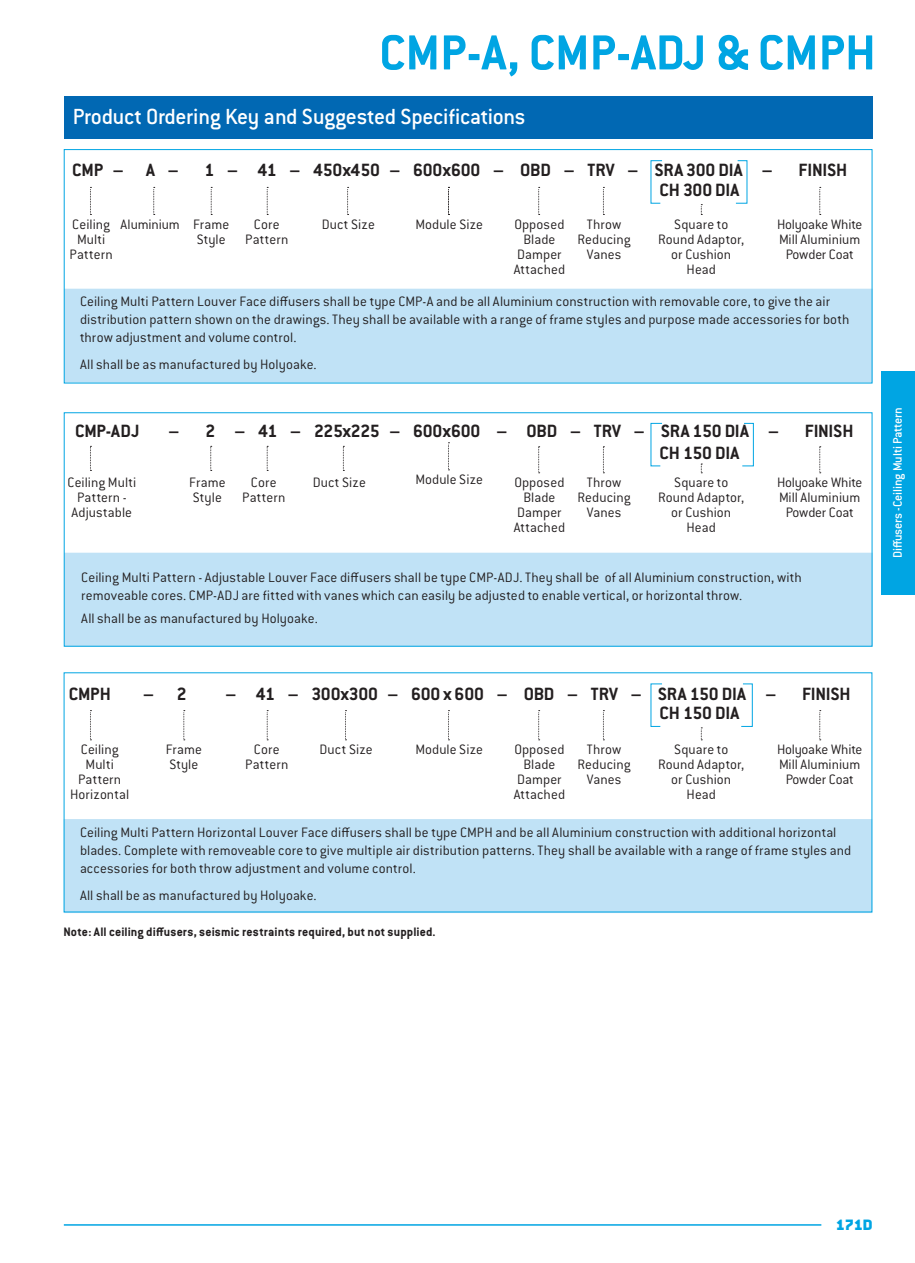
<style>
.page{position:relative;width:915px;height:1263px;background:#fff}
.page>*{position:absolute;margin:0;border:0;box-sizing:border-box;transform-origin:0 0}
.t1{font:700 54px "Conduit ITC";letter-spacing:.005em;color:#00a5e3}
.t2{font:24px "Conduit ITC Medium";letter-spacing:-.015em;color:#fff}
.t3{font:700 19.5px "Conduit ITC";letter-spacing:-.01em;color:#231f20}
.t4{font:16.5px "Conduit ITC Black";color:#00a5e3}
.t5{font:15px/15px "Conduit ITC Light";letter-spacing:.005em;color:#231f20;text-align:center}
.t6{font:700 13.5px "Conduit ITC";letter-spacing:.01em;color:#231f20}
.t7{font:13.5px "Conduit ITC Medium";letter-spacing:-.01em;color:#fff}
</style>
<div class="page">
<div style="left:881px;top:371px;width:33px;height:224px;background:#00a5e3"></div>
<hr style="left:64px;top:1224px;width:757px;height:2px;background:#00a5e3">
<div style="left:64px;top:819px;width:808px;height:94px;background:#c0e2f6"></div>
<svg style="left:650px;top:683px;width:12px;height:44px"></svg>
<svg style="left:741px;top:683px;width:11px;height:44px"></svg>
<svg style="left:819px;top:710px;width:1px;height:30px"></svg>
<svg style="left:603px;top:710px;width:1px;height:30px"></svg>
<svg style="left:538px;top:710px;width:1px;height:30px"></svg>
<svg style="left:448px;top:710px;width:1px;height:30px"></svg>
<svg style="left:345px;top:710px;width:1px;height:30px"></svg>
<svg style="left:267px;top:710px;width:1px;height:30px"></svg>
<svg style="left:183px;top:710px;width:2px;height:30px"></svg>
<svg style="left:90px;top:710px;width:1px;height:30px"></svg>
<svg style="left:700px;top:727px;width:2px;height:13px"></svg>
<svg style="left:650px;top:160px;width:12px;height:44px"></svg>
<svg style="left:735px;top:160px;width:12px;height:44px"></svg>
<div style="left:64px;top:289px;width:808px;height:94px;background:#c0e2f6"></div>
<svg style="left:819px;top:187px;width:1px;height:28px"></svg>
<svg style="left:603px;top:187px;width:1px;height:28px"></svg>
<svg style="left:538px;top:187px;width:1px;height:28px"></svg>
<svg style="left:448px;top:187px;width:1px;height:28px"></svg>
<svg style="left:347px;top:187px;width:1px;height:28px"></svg>
<svg style="left:267px;top:187px;width:1px;height:28px"></svg>
<svg style="left:211px;top:187px;width:1px;height:28px"></svg>
<svg style="left:153px;top:187px;width:2px;height:28px"></svg>
<svg style="left:90px;top:187px;width:1px;height:28px"></svg>
<svg style="left:700px;top:204px;width:2px;height:11px"></svg>
<div style="left:64px;top:149px;width:808px;height:234px;border:1px solid #00a5e3"></div>
<div style="left:64px;top:96px;width:808px;height:43px;background:#0168b3"></div>
<svg style="left:448px;top:442px;width:1px;height:28px"></svg>
<svg style="left:650px;top:423px;width:12px;height:44px"></svg>
<svg style="left:742px;top:423px;width:11px;height:44px"></svg>
<svg style="left:819px;top:446px;width:1px;height:27px"></svg>
<svg style="left:603px;top:446px;width:1px;height:27px"></svg>
<svg style="left:538px;top:446px;width:1px;height:27px"></svg>
<svg style="left:700px;top:464px;width:2px;height:9px"></svg>
<svg style="left:90px;top:446px;width:1px;height:25px"></svg>
<svg style="left:210px;top:446px;width:2px;height:25px"></svg>
<svg style="left:267px;top:446px;width:1px;height:25px"></svg>
<svg style="left:343px;top:446px;width:1px;height:25px"></svg>
<div style="left:64px;top:553px;width:808px;height:94px;background:#c0e2f6"></div>
<div style="left:64px;top:412px;width:808px;height:235px;border:1px solid #00a5e3"></div>
<h1 class="t1" style="left:379px;top:20px;width:498px">CMP-A, CMP-ADJ &amp; CMPH</h1>
<h2 class="t2" style="left:73px;top:102px;width:454px">Product Ordering Key and Suggested Specifications</h2>
<h3 class="t3" style="left:72px;top:159px;width:108px">CMP – A –</h3>
<h3 class="t3" style="left:204px;top:159px;width:569px">1 – 41 – 450x450 – 600x600 – OBD – TRV – SRA 300 DIA –</h3>
<h3 class="t3" style="left:798px;top:159px;width:50px">FINISH</h3>
<p class="t5" style="left:72px;top:216px;width:109px">Ceiling Aluminium</p>
<p class="t5" style="left:77px;top:231px;width:30px">Multi</p>
<p class="t5" style="left:70px;top:246px;width:45px">Pattern</p>
<p class="t5" style="left:193px;top:216px;width:38px;text-align:left">Frame<br>Style</p>
<p class="t5" style="left:254px;top:216px;width:27px">Core</p>
<p class="t5" style="left:321px;top:216px;width:55px">Duct Size</p>
<p class="t5" style="left:415px;top:216px;width:69px">Module Size</p>
<p class="t5" style="left:245px;top:231px;width:45px">Pattern</p>
<p class="t5" style="left:513px;top:216px;width:53px">Opposed<br>Blade<br>Damper<br>Attached</p>
<p class="t5" style="left:577px;top:216px;width:55px">Throw<br>Reducing<br>Vanes</p>
<h3 class="t3" style="left:659px;top:178px;width:81px">CH 300 DIA</h3>
<p class="t5" style="left:658px;top:216px;width:88px">Square to<br>Round Adaptor, or Cushion<br>Head</p>
<p class="t5" style="left:776px;top:216px;width:87px">Holyoake White<br>Mill Aluminium<br>Powder Coat</p>
<p class="t5" style="left:80px;top:292px;width:770px;line-height:18px;text-align:left">Ceiling Multi Pattern Louver Face diffusers shall be type CMP-A and be all Aluminium construction with removable core, to give the air distribution pattern shown on the drawings. They shall be available with a range of frame styles and purpose made accessories for both throw adjustment and volume control.</p>
<p class="t5" style="left:80px;top:356px;width:238px">All shall be as manufactured by Holyoake.</p>
<h3 class="t3" style="left:75px;top:420px;width:66px">CMP-ADJ</h3>
<h3 class="t3" style="left:168px;top:420px;width:611px">– 2 – 41 – 225x225 – 600x600 – OBD – TRV – SRA 150 DIA –</h3>
<h3 class="t3" style="left:804px;top:420px;width:50px">FINISH</h3>
<p class="t5" style="left:67px;top:474px;width:70px">Ceiling Multi<br>Pattern -<br>Adjustable</p>
<p class="t5" style="left:189px;top:474px;width:38px">Frame</p>
<p class="t5" style="left:312px;top:474px;width:55px">Duct Size</p>
<p class="t5" style="left:193px;top:489px;width:30px">Style</p>
<p class="t5" style="left:242px;top:474px;width:45px">Core<br>Pattern</p>
<h3 class="t3" style="left:659px;top:441px;width:81px">CH 150 DIA</h3>
<p class="t5" style="left:415px;top:472px;width:69px">Module Size</p>
<p class="t5" style="left:776px;top:474px;width:87px">Holyoake White<br>Mill Aluminium<br>Powder Coat</p>
<p class="t5" style="left:513px;top:474px;width:53px">Opposed<br>Blade<br>Damper<br>Attached</p>
<p class="t5" style="left:658px;top:474px;width:88px">Square to<br>Round Adaptor, or Cushion<br>Head</p>
<p class="t5" style="left:577px;top:474px;width:55px">Throw<br>Reducing<br>Vanes</p>
<p class="t5" style="left:81px;top:568px;width:721px;line-height:18px;text-align:left">Ceiling Multi Pattern - Adjustable Louver Face diffusers shall be type CMP-ADJ. They shall be of all Aluminium construction, with removeable cores. CMP-ADJ are fitted with vanes which can easily be adjusted to enable vertical, or horizontal throw.</p>
<p class="t5" style="left:81px;top:610px;width:238px">All shall be as manufactured by Holyoake.</p>
<p class="t7" style="left:889px;top:558px;width:152px;rotate:-90deg">Diffusers -Ceiling Multi Pattern</p>
<h3 class="t3" style="left:69px;top:682px;width:44px">CMPH</h3>
<h3 class="t3" style="left:143px;top:682px;width:45px">– 2</h3>
<h3 class="t3" style="left:225px;top:682px;width:552px">– 41 – 300x300 – 600 x 600 – OBD – TRV – SRA 150 DIA –</h3>
<h3 class="t3" style="left:801px;top:682px;width:50px">FINISH</h3>
<h3 class="t3" style="left:659px;top:701px;width:81px">CH 150 DIA</h3>
<p class="t5" style="left:70px;top:741px;width:60px">Ceiling<br>Multi<br>Pattern<br>Horizontal</p>
<p class="t5" style="left:658px;top:741px;width:88px">Square to<br>Round Adaptor, or Cushion<br>Head</p>
<p class="t5" style="left:254px;top:741px;width:27px">Core</p>
<p class="t5" style="left:319px;top:741px;width:55px">Duct Size</p>
<p class="t5" style="left:415px;top:741px;width:69px">Module Size</p>
<p class="t5" style="left:245px;top:756px;width:45px">Pattern</p>
<p class="t5" style="left:513px;top:741px;width:53px">Opposed<br>Blade<br>Damper<br>Attached</p>
<p class="t5" style="left:166px;top:741px;width:38px;text-align:left">Frame<br>Style</p>
<p class="t5" style="left:577px;top:741px;width:55px">Throw<br>Reducing<br>Vanes</p>
<p class="t5" style="left:776px;top:741px;width:87px">Holyoake White<br>Mill Aluminium<br>Powder Coat</p>
<p class="t5" style="left:80px;top:823px;width:772px;line-height:18px;text-align:left">Ceiling Multi Pattern Horizontal Louver Face diffusers shall be type CMPH and be all Aluminium construction with additional horizontal blades. Complete with removeable core to give multiple air distribution patterns. They shall be available with a range of frame styles and accessories for both throw adjustment and volume control.</p>
<p class="t5" style="left:80px;top:887px;width:238px">All shall be as manufactured by Holyoake.</p>
<p class="t6" style="left:63px;top:923px;width:374px">Note: All ceiling diffusers, seismic restraints required, but not supplied.</p>
<p class="t4" style="left:835px;top:1214px;width:38px">171D</p>
</div>
